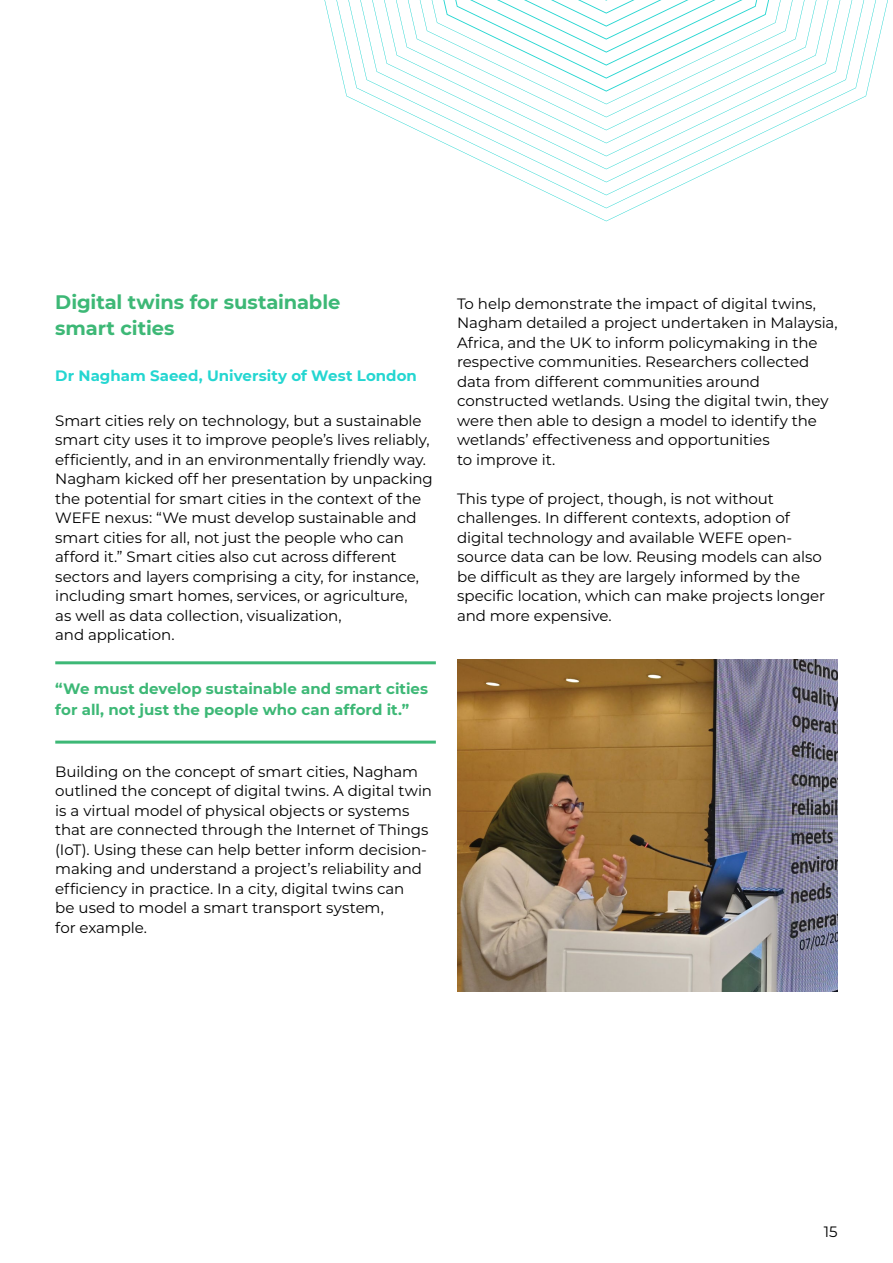
<style>
.page{position:relative;width:893px;height:1263px;background:#fff}
.page>*{position:absolute;margin:0;border:0;box-sizing:border-box;transform-origin:0 0}
.t1{font:700 19.5px/25.5px "Montserrat";letter-spacing:-.005em;color:#3db876}
.t2{font:15px/19.5px "Montserrat";letter-spacing:-.005em;color:#000}
.t3{font:700 15px/21px "Montserrat";letter-spacing:.005em;color:#3db876}
.t4{font:700 15px "Montserrat";letter-spacing:.005em;color:#24d6d1}
</style>
<div class="page">
<img style="left:457px;top:660px;width:381px;height:331px">
<hr style="left:55px;top:661px;width:381px;height:3px;background:#3db876">
<hr style="left:55px;top:741px;width:381px;height:3px;background:#3db876">
<svg style="left:324px;top:0;width:564px;height:221px"></svg>
<h1 class="t1" style="left:55px;top:289px;width:287px">Digital twins for sustainable smart cities</h1>
<p class="t4" style="left:55px;top:365px;width:363px">Dr Nagham Saeed, University of West London</p>
<p class="t2" style="left:55px;top:410px;width:379px">Smart cities rely on technology, but a sustainable smart city uses it to improve people’s lives reliably, efficiently, and in an environmentally friendly way.<br>Nagham kicked off her presentation by unpacking the potential for smart cities in the context of the WEFE nexus: “We must develop sustainable and smart cities for all, not just the people who can afford it.” Smart cities also cut across different sectors and layers comprising a city, for instance, including smart homes, services, or agriculture,<br>as well as data collection, visualization,<br>and application.</p>
<p class="t3" style="left:55px;top:677px;width:374px">“We must develop sustainable and smart cities for all, not just the people who can afford it.”</p>
<p class="t2" style="left:55px;top:761px;width:378px">Building on the concept of smart cities, Nagham outlined the concept of digital twins. A digital twin is a virtual model of physical objects or systems that are connected through the Internet of Things (IoT). Using these can help better inform decision&shy;making and understand a project’s reliability and efficiency in practice. In a city, digital twins can<br>be used to model a smart transport system,<br>for example.</p>
<p class="t2" style="left:457px;top:293px;width:382px">To help demonstrate the impact of digital twins, Nagham detailed a project undertaken in Malaysia, Africa, and the UK to inform policymaking in the respective communities. Researchers collected data from different communities around constructed wetlands. Using the digital twin, they were then able to design a model to identify the wetlands’ effectiveness and opportunities<br>to improve it.</p>
<p class="t2" style="left:457px;top:488px;width:370px">This type of project, though, is not without challenges. In different contexts, adoption of digital technology and available WEFE open&shy;source data can be low. Reusing models can also be difficult as they are largely informed by the specific location, which can make projects longer and more expensive.</p>
<p class="t2" style="left:824px;top:1222px;width:15px">15</p>
</div>
